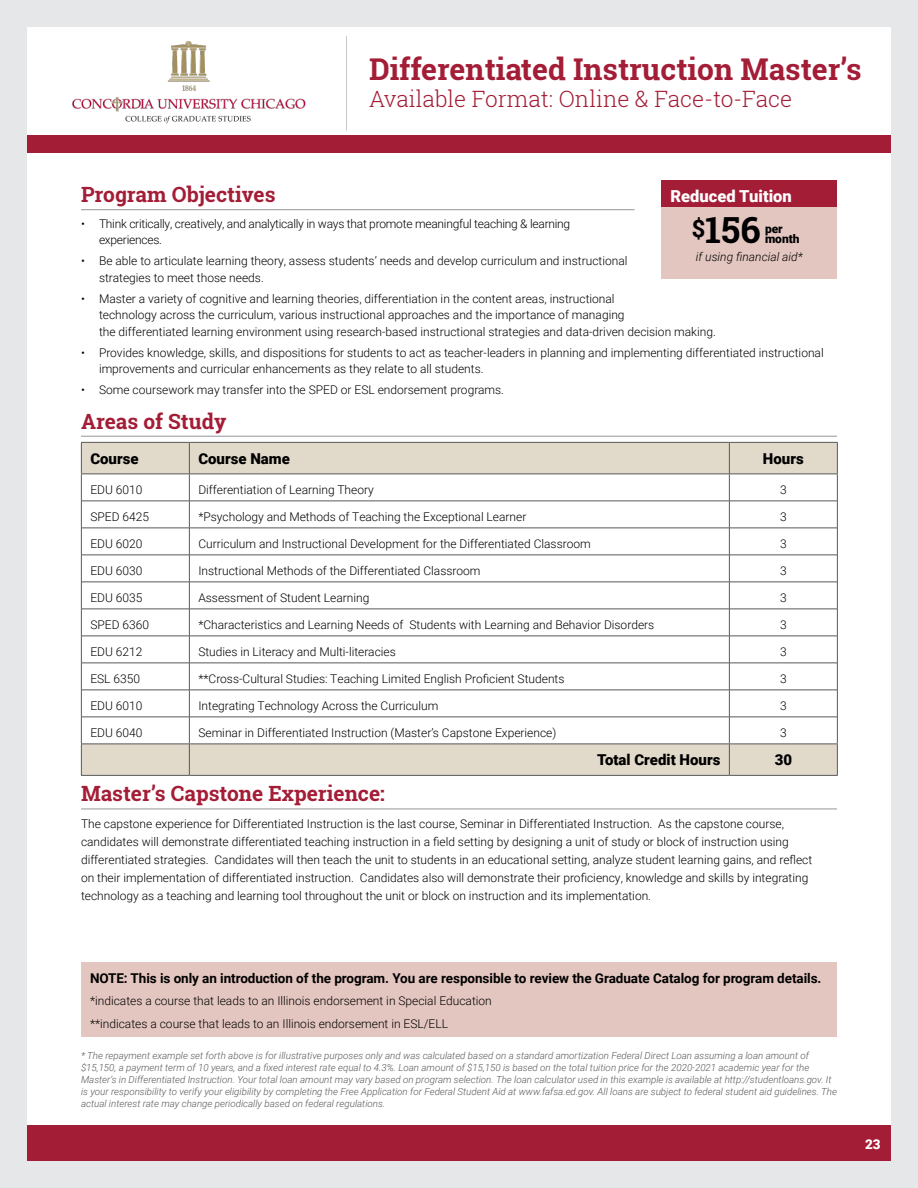
<style>
.page{position:relative;width:918px;height:1188px;background:#fff}
.page>*{position:absolute;margin:0;border:0;box-sizing:border-box;transform-origin:0 0}
.t1{font:700 36px "Roboto Slab";color:#000}
.t2{font:700 30px "Roboto Slab";color:#a41d36}
.t3{font:300 22.5px "Roboto Slab";color:#a41d36}
.t4{font:700 21px "Roboto Slab";color:#a41d36}
.t5{font:900 16.5px "Roboto";color:#fff}
.t6{font:900 15px "Roboto";color:#000}
.t7{font:700 13.5px "Roboto";letter-spacing:-.005em;color:#000}
.t8{font:900 13.5px "Roboto";color:#fff}
.t9{font:300 12px/16.5px "Roboto";color:#000}
.t10{font:300 12px/16.5px "Roboto";letter-spacing:-.02em;color:#000}
.t11{font:italic 300 12px "Roboto";color:#000}
.t12{font:900 12px/10.5px "Roboto";color:#000}
.t13{font:italic 300 9.75px/12px "Roboto";color:#58595b}
</style>
<div class="page">
<div style="left:27px;top:135px;width:864px;height:18px;background:#a41d36"></div>
<div style="left:27px;top:1125px;width:864px;height:36px;background:#a41d36"></div>
<div style="left:0;top:0;width:918px;height:1188px;border:27px solid #e6e7e8"></div>
<hr style="left:346px;top:36px;width:1px;height:94px;background:#c7c8ca">
<img style="left:72px;top:40px;width:234px;height:84px">
<hr style="left:81px;top:209px;width:553px;height:1px;background:#939598">
<hr style="left:81px;top:436px;width:756px;height:1px;background:#939598">
<hr style="left:81px;top:809px;width:756px;height:1px;background:#939598">
<svg style="left:81px;top:443px;width:757px;height:332px"></svg>
<hr style="left:189px;top:744px;width:1px;height:31px;background:#58595b">
<hr style="left:729px;top:744px;width:1px;height:31px;background:#58595b">
<hr style="left:81px;top:442px;width:108px;height:1px;background:#58595b">
<hr style="left:81px;top:443px;width:1px;height:31px;background:#58595b">
<hr style="left:189px;top:442px;width:540px;height:1px;background:#58595b">
<hr style="left:729px;top:442px;width:109px;height:1px;background:#58595b">
<hr style="left:837px;top:443px;width:1px;height:31px;background:#58595b">
<hr style="left:81px;top:474px;width:108px;height:1px;background:#58595b">
<hr style="left:189px;top:474px;width:540px;height:1px;background:#58595b">
<hr style="left:729px;top:474px;width:109px;height:1px;background:#58595b">
<hr style="left:81px;top:744px;width:108px;height:1px;background:#58595b">
<hr style="left:81px;top:744px;width:1px;height:31px;background:#58595b">
<hr style="left:189px;top:744px;width:540px;height:1px;background:#58595b">
<hr style="left:729px;top:744px;width:109px;height:1px;background:#58595b">
<hr style="left:837px;top:744px;width:1px;height:31px;background:#58595b">
<hr style="left:81px;top:775px;width:108px;height:1px;background:#58595b">
<hr style="left:189px;top:775px;width:540px;height:1px;background:#58595b">
<hr style="left:729px;top:775px;width:109px;height:1px;background:#58595b">
<div style="left:81px;top:962px;width:756px;height:74px;background:#e4c6c0"></div>
<div style="left:662px;top:180px;width:175px;height:99px;background:#e4c6c0"></div>
<div style="left:662px;top:180px;width:175px;height:26px;background:#a41d36"></div>
<h2 class="t2" style="left:369px;top:49px;width:494px">Differentiated Instruction Master’s</h2>
<h3 class="t3" style="left:369px;top:84px;width:425px">Available Format: Online &amp; Face-to-Face</h3>
<h3 class="t4" style="left:81px;top:180px;width:196px">Program Objectives</h3>
<p class="t10" style="left:99px;top:215px;width:473px;text-indent:-18px">• Think critically, creatively, and analytically in ways that promote meaningful teaching &amp; learning experiences.</p>
<p class="t9" style="left:99px;top:252px;width:530px;text-indent:-18px">• Be able to articulate learning theory, assess students’ needs and develop curriculum and instructional strategies to meet those needs.</p>
<p class="t9" style="left:99px;top:290px;width:618px;text-indent:-18px">• Master a variety of cognitive and learning theories, differentiation in the content areas, instructional<br>technology across the curriculum, various instructional approaches and the importance of managing<br>the differentiated learning environment using research-based instructional strategies and data-driven decision making.</p>
<p class="t9" style="left:99px;top:344px;width:726px;text-indent:-18px">• Provides knowledge, skills, and dispositions for students to act as teacher-leaders in planning and implementing differentiated instructional improvements and curricular enhancements as they relate to all students.</p>
<p class="t9" style="left:81px;top:381px;width:425px">• Some coursework may transfer into the SPED or ESL endorsement programs.</p>
<h3 class="t4" style="left:81px;top:406px;width:147px">Areas of Study</h3>
<p class="t6" style="left:90px;top:448px;width:50px">Course</p>
<p class="t6" style="left:198px;top:448px;width:93px">Course Name</p>
<p class="t6" style="left:763px;top:448px;width:42px">Hours</p>
<p class="t9" style="left:90px;top:481px;width:54px">EDU 6010</p>
<p class="t9" style="left:198px;top:481px;width:177px">Differentiation of Learning Theory</p>
<p class="t9" style="left:780px;top:481px;width:8px">3</p>
<p class="t9" style="left:90px;top:508px;width:60px">SPED 6425</p>
<p class="t9" style="left:198px;top:508px;width:330px">*Psychology and Methods of Teaching the Exceptional Learner</p>
<p class="t9" style="left:780px;top:508px;width:8px">3</p>
<p class="t9" style="left:90px;top:535px;width:54px">EDU 6020</p>
<p class="t9" style="left:198px;top:535px;width:394px">Curriculum and Instructional Development for the Differentiated Classroom</p>
<p class="t9" style="left:780px;top:535px;width:8px">3</p>
<p class="t9" style="left:90px;top:562px;width:54px">EDU 6030</p>
<p class="t9" style="left:198px;top:562px;width:284px">Instructional Methods of the Differentiated Classroom</p>
<p class="t9" style="left:780px;top:562px;width:8px">3</p>
<p class="t9" style="left:90px;top:589px;width:54px">EDU 6035</p>
<p class="t9" style="left:198px;top:589px;width:173px">Assessment of Student Learning</p>
<p class="t9" style="left:780px;top:589px;width:8px">3</p>
<p class="t9" style="left:90px;top:616px;width:60px">SPED 6360</p>
<p class="t9" style="left:198px;top:616px;width:457px">*Characteristics and Learning Needs of Students with Learning and Behavior Disorders</p>
<p class="t9" style="left:780px;top:616px;width:8px">3</p>
<p class="t9" style="left:90px;top:643px;width:54px">EDU 6212</p>
<p class="t9" style="left:198px;top:643px;width:199px">Studies in Literacy and Multi-literacies</p>
<p class="t9" style="left:780px;top:643px;width:8px">3</p>
<p class="t9" style="left:90px;top:670px;width:51px">ESL 6350</p>
<p class="t9" style="left:198px;top:670px;width:368px">**Cross-Cultural Studies: Teaching Limited English Proficient Students</p>
<p class="t9" style="left:780px;top:670px;width:8px">3</p>
<p class="t9" style="left:90px;top:697px;width:54px">EDU 6010</p>
<p class="t9" style="left:198px;top:697px;width:242px">Integrating Technology Across the Curriculum</p>
<p class="t9" style="left:780px;top:697px;width:8px">3</p>
<p class="t9" style="left:90px;top:724px;width:54px">EDU 6040</p>
<p class="t9" style="left:198px;top:724px;width:360px">Seminar in Differentiated Instruction (Master’s Capstone Experience)</p>
<p class="t9" style="left:780px;top:724px;width:8px">3</p>
<p class="t6" style="left:597px;top:749px;width:125px">Total Credit Hours</p>
<p class="t6" style="left:775px;top:749px;width:19px">30</p>
<h3 class="t4" style="left:81px;top:779px;width:305px">Master’s Capstone Experience:</h3>
<p class="t9" style="left:81px;top:815px;width:733px;line-height:18px">The capstone experience for Differentiated Instruction is the last course, Seminar in Differentiated Instruction. As the capstone course, candidates will demonstrate differentiated teaching instruction in a field setting by designing a unit of study or block of instruction using differentiated strategies. Candidates will then teach the unit to students in an educational setting, analyze student learning gains, and reflect on their implementation of differentiated instruction. Candidates also will demonstrate their proficiency, knowledge and skills by integrating technology as a teaching and learning tool throughout the unit or block on instruction and its implementation.</p>
<h3 class="t5" style="left:670px;top:184px;width:123px">Reduced Tuition</h3>
<p class="t12" style="left:765px;top:223px;width:36px">per month</p>
<h1 class="t1" style="left:692px;top:205px;width:70px"><sup>$</sup>156</h1>
<p class="t11" style="left:696px;top:249px;width:108px">if using financial aid*</p>
<p class="t7" style="left:90px;top:968px;width:733px">NOTE: This is only an introduction of the program. You are responsible to review the Graduate Catalog for program details.</p>
<p class="t9" style="left:90px;top:989px;width:403px;line-height:22.5px">*indicates a course that leads to an Illinois endorsement in Special Education **indicates a course that leads to an Illinois endorsement in ESL/ELL</p>
<p class="t13" style="left:81px;top:1049px;width:758px">* The repayment example set forth above is for illustrative purposes only and was calculated based on a standard amortization Federal Direct Loan assuming a loan amount of $15,150, a payment term of 10 years, and a fixed interest rate equal to 4.3%. Loan amount of $15,150 is based on the total tuition price for the 2020-2021 academic year for the Master’s in Differentiated Instruction. Your total loan amount may vary based on program selection. The loan calculator used in this example is available at http://studentloans.gov. It is your responsibility to verify your eligibility by completing the Free Application for Federal Student Aid at www.fafsa.ed.gov. All loans are subject to federal student aid guidelines. The actual interest rate may change periodically based on federal regulations.</p>
<p class="t8" style="left:865px;top:1134px;width:17px">23</p>
</div>
